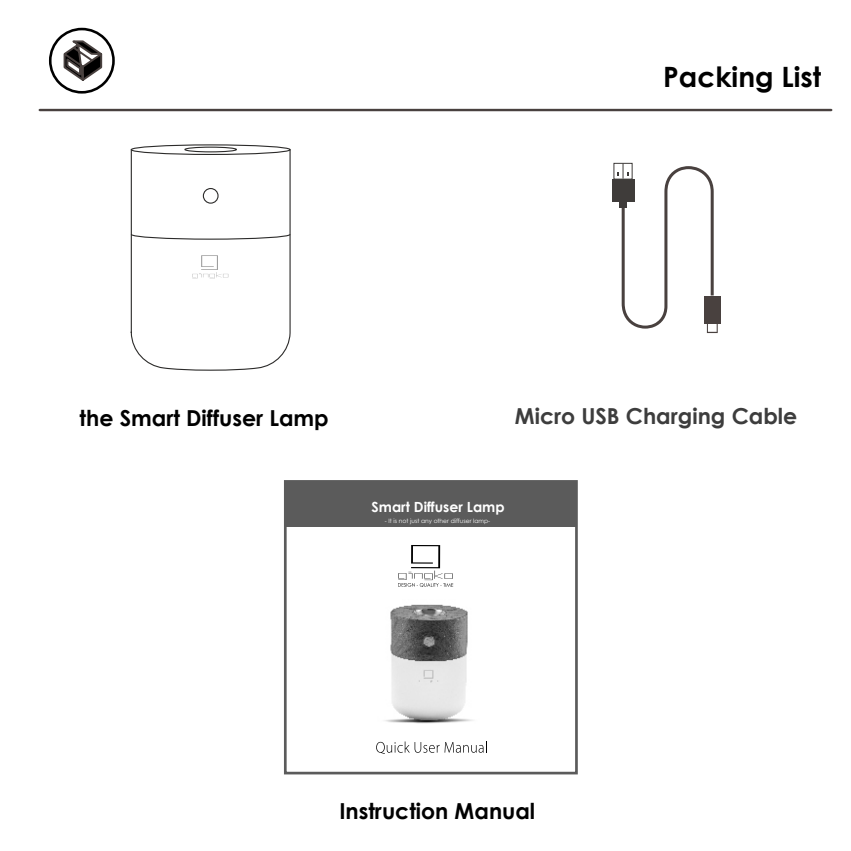
<style>
.page{position:relative;width:851px;height:851px;background:#fff}
.page>*{position:absolute;margin:0;border:0;box-sizing:border-box;transform-origin:0 0}
.t1{font:700 28px "Century Gothic";color:#000}
.t2{font:700 22px "Century Gothic";color:#000}
.t3{font:700 22px "Century Gothic";color:#3d3d3d}
.t4{font:700 14px "Century Gothic";color:#fff}
.t5{font:6px "Century Gothic";color:#fff}
</style>
<div class="page">
<div style="left:704px;top:296px;width:16px;height:28px;background:#49413f"></div>
<div style="left:612px;top:179px;width:22px;height:23px;background:#3f3c3a"></div>
<svg style="left:617px;top:163px;width:100px;height:170px"></svg>
<hr style="left:39px;top:109px;width:793px;height:2px;background:#49413f">
<svg style="left:49px;top:28px;width:66px;height:66px"></svg>
<div style="left:284px;top:480px;width:293px;height:294px;background:#fff;border:3px solid #5b5b5b"></div>
<div style="left:286px;top:482px;width:289px;height:44px;background:#5b5b5b"></div>
<svg style="left:376px;top:741px;width:111px;height:12px"></svg>
<div style="left:131px;top:144px;width:159px;height:11px;border:1px solid #2c2b2a;border-radius:50%"></div>
<div style="left:184px;top:146px;width:53px;height:6px;border:1px solid #2c2b2a;border-radius:50%"></div>
<svg style="left:130px;top:148px;width:161px;height:223px"></svg>
<img style="left:385px;top:604px;width:88px;height:120px">
<svg style="left:398px;top:545px;width:55px;height:42px"></svg>
<p class="t1" style="left:663px;top:66px;width:160px">Packing List</p>
<p class="t2" style="left:80px;top:409px;width:251px">the Smart Diffuser Lamp</p>
<p class="t3" style="left:515px;top:407px;width:284px">Micro USB Charging Cable</p>
<p class="t4" style="left:371px;top:501px;width:134px">Smart Diffuser Lamp</p>
<p class="t5" style="left:385px;top:518px;width:107px">- It is not just any other diffuser lamp-</p>
<p class="t2" style="left:339px;top:802px;width:197px">Instruction Manual</p>
</div>
